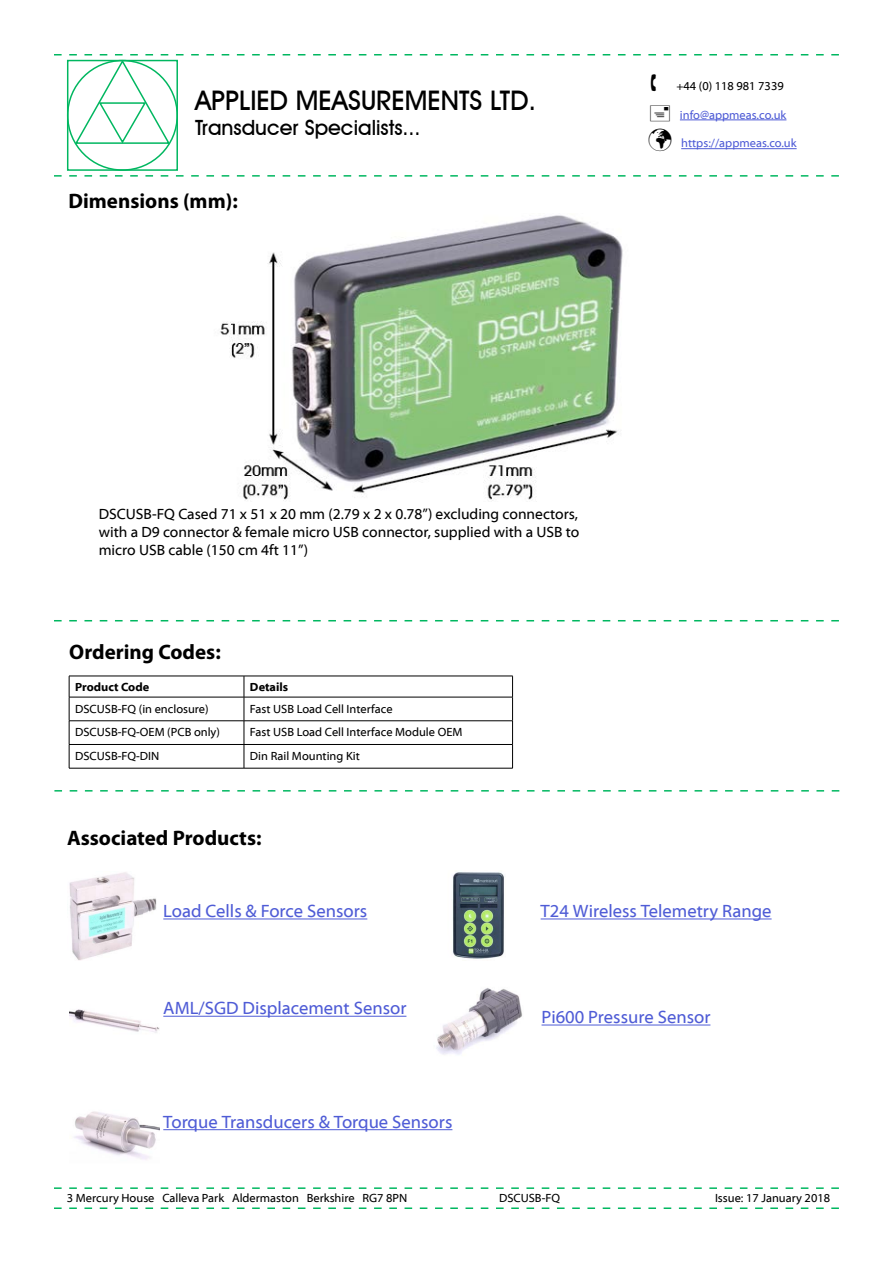
<style>
.page{position:relative;width:893px;height:1263px;background:#fff}
.page>*{position:absolute;margin:0;border:0;box-sizing:border-box;transform-origin:0 0}
.t1{font:500 27px "Avant Garde IT Cby BT";color:#000}
.t2{font:700 21px "Myriad Pro";color:#000}
.t3{font:500 21px "Avant Garde IT Cby BT";color:#000}
.t4{font:18px "Myriad Web Pro";color:#4f5cd6}
.t5{font:15px/18px "Myriad Web Pro";color:#000;text-align:justify}
.t6{font:12px "Myriad Web Pro";color:#000}
.t7{font:12px "Myriad Web Pro";color:#4f5cd6}
.t8{font:700 12px "Myriad Web Pro";color:#000}
.s1{color:#000}
</style>
<div class="page">
<div style="left:67px;top:60px;width:111px;height:111px;border:2px solid #00b760"></div>
<svg style="left:54px;top:175px;width:785px;height:2px"></svg>
<hr style="left:681px;top:148px;width:116px;height:1px;background:#4f5cd6">
<svg style="left:54px;top:1187px;width:785px;height:2px"></svg>
<svg style="left:54px;top:1207px;width:785px;height:2px"></svg>
<svg style="left:54px;top:620px;width:785px;height:1px"></svg>
<hr style="left:69px;top:676px;width:175px;height:1px;background:#000">
<hr style="left:244px;top:676px;width:269px;height:1px;background:#000">
<hr style="left:69px;top:697px;width:175px;height:1px;background:#000">
<hr style="left:244px;top:697px;width:269px;height:1px;background:#000">
<hr style="left:69px;top:720px;width:175px;height:1px;background:#000">
<hr style="left:244px;top:720px;width:269px;height:1px;background:#000">
<hr style="left:69px;top:744px;width:175px;height:1px;background:#000">
<svg style="left:69px;top:676px;width:1px;height:92px"></svg>
<hr style="left:244px;top:744px;width:269px;height:1px;background:#000">
<svg style="left:244px;top:676px;width:1px;height:92px"></svg>
<svg style="left:512px;top:676px;width:1px;height:92px"></svg>
<hr style="left:69px;top:768px;width:175px;height:1px;background:#000">
<hr style="left:244px;top:768px;width:269px;height:1px;background:#000">
<img style="left:69px;top:872px;width:87px;height:88px">
<img style="left:452px;top:872px;width:52px;height:87px">
<img style="left:69px;top:1009px;width:90px;height:24px">
<img style="left:74px;top:1111px;width:85px;height:49px">
<img style="left:436px;top:988px;width:86px;height:67px">
<hr style="left:163px;top:918px;width:204px;height:1px;background:#4f5cd6">
<hr style="left:541px;top:918px;width:231px;height:1px;background:#4f5cd6">
<hr style="left:163px;top:1016px;width:243px;height:1px;background:#4f5cd6">
<hr style="left:163px;top:1129px;width:289px;height:1px;background:#4f5cd6">
<hr style="left:542px;top:1024px;width:168px;height:1px;background:#4f5cd6">
<svg style="left:54px;top:790px;width:785px;height:1px"></svg>
<img style="left:220px;top:215px;width:403px;height:286px">
<svg style="left:54px;top:54px;width:785px;height:91px"></svg>
<p class="t1" style="left:195px;top:84px;width:343px">APPLIED MEASUREMENTS LTD.</p>
<p class="t3" style="left:195px;top:115px;width:227px">Transducer Specialists...</p>
<p class="t2" style="left:68px;top:187px;width:171px">Dimensions (mm):</p>
<p class="t6" style="left:676px;top:79px;width:109px">+44 (0) 118 981 7339</p>
<p class="t7" style="left:680px;top:108px;width:108px">info@appmeas.co.uk</p>
<p class="t7" style="left:648px;top:137px;width:150px"><span class="s1">✓</span> https://appmeas.co.uk</p>
<p class="t5" style="left:99px;top:506px;width:482px">DSCUSB-FQ Cased 71 x 51 x 20 mm (2.79 x 2 x 0.78”) excluding connectors, with a D9 connector &amp; female micro USB connector, supplied with a USB to micro USB cable (150 cm 4ft 11”)</p>
<p class="t2" style="left:69px;top:638px;width:153px">Ordering Codes:</p>
<p class="t8" style="left:75px;top:680px;width:76px">Product Code</p>
<p class="t8" style="left:250px;top:680px;width:40px">Details</p>
<p class="t6" style="left:75px;top:702px;width:135px">DSCUSB-FQ (in enclosure)</p>
<p class="t6" style="left:250px;top:702px;width:144px">Fast USB Load Cell Interface</p>
<p class="t6" style="left:75px;top:726px;width:146px">DSCUSB-FQ-OEM (PCB only)</p>
<p class="t6" style="left:250px;top:726px;width:214px">Fast USB Load Cell Interface Module OEM</p>
<p class="t6" style="left:75px;top:750px;width:86px">DSCUSB-FQ-DIN</p>
<p class="t6" style="left:250px;top:750px;width:111px">Din Rail Mounting Kit</p>
<p class="t2" style="left:67px;top:824px;width:196px">Associated Products:</p>
<p class="t4" style="left:163px;top:901px;width:206px">Load Cells &amp; Force Sensors</p>
<p class="t4" style="left:541px;top:901px;width:232px">T24 Wireless Telemetry Range</p>
<p class="t4" style="left:163px;top:999px;width:245px">AML/SGD Displacement Sensor</p>
<p class="t4" style="left:163px;top:1112px;width:291px">Torque Transducers &amp; Torque Sensors</p>
<p class="t4" style="left:542px;top:1007px;width:170px">Pi600 Pressure Sensor</p>
<p class="t6" style="left:67px;top:1191px;width:342px">3 Mercury House Calleva Park Aldermaston Berkshire RG7 8PN</p>
<p class="t6" style="left:499px;top:1191px;width:63px">DSCUSB-FQ</p>
<p class="t6" style="left:715px;top:1191px;width:117px">Issue: 17 January 2018</p>
</div>
